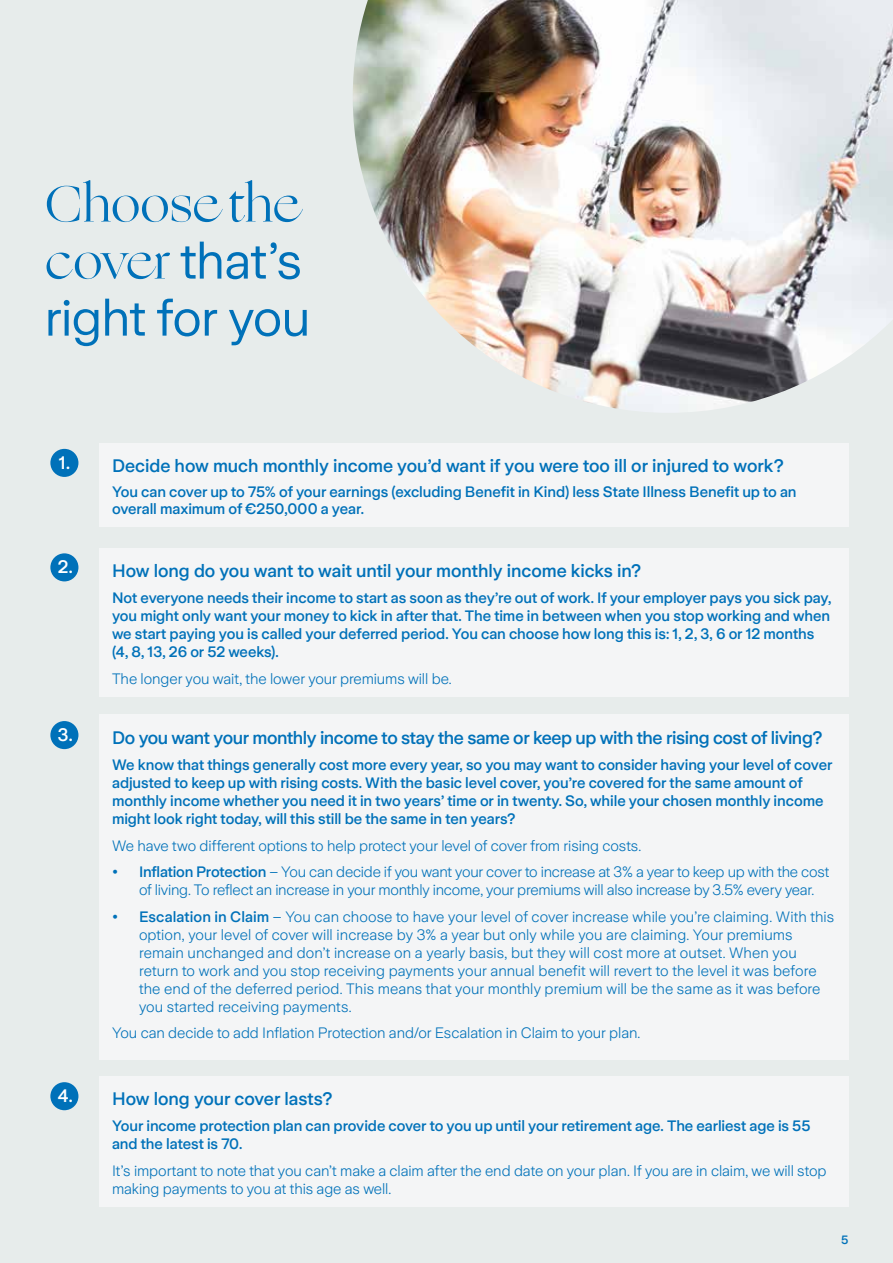
<style>
.page{position:relative;width:893px;height:1263px;background:#e7eceb}
.page>*{position:absolute;margin:0;border:0;box-sizing:border-box;transform-origin:0 0}
.t1{font:51px/57px "Zurich Sans";letter-spacing:-.015em;color:#0071b9}
.t2{font:51px "Ogg";letter-spacing:-.005em;color:#0071b9}
.t3{font:500 18px "Zurich Sans";letter-spacing:-.01em;color:#0071b9}
.t4{font:500 18px "Zurich Sans";color:#fff}
.t5{font:300 15px/18px "Zurich Sans";letter-spacing:-.005em;color:#0071b9}
.t6{font:500 15px/18px "Zurich Sans";letter-spacing:-.005em;color:#0071b9}
.t7{font:500 12px "Zurich Sans";color:#0071b9}
.s1{font-family:"Ogg"}
.s2{font-weight:500}
</style>
<div class="page">
<img style="left:353px;top:0;width:540px;height:412px">
<div style="left:99px;top:548px;width:749px;height:149px;background:#f4f5f6"></div>
<div style="left:99px;top:1076px;width:749px;height:130px;background:#f4f5f6"></div>
<div style="left:99px;top:715px;width:749px;height:345px;background:#f4f5f6"></div>
<div style="left:50px;top:449px;width:28px;height:28px;background:#0071b9;border-radius:50%"></div>
<div style="left:50px;top:553px;width:28px;height:28px;background:#0071b9;border-radius:50%"></div>
<div style="left:50px;top:1082px;width:28px;height:28px;background:#0071b9;border-radius:50%"></div>
<div style="left:50px;top:721px;width:28px;height:28px;background:#0071b9;border-radius:50%"></div>
<div style="left:99px;top:443px;width:749px;height:84px;background:#f4f5f6"></div>
<h1 class="t2" style="left:45px;top:171px;width:256px">Choose the</h1>
<h1 class="t1" style="left:45px;top:233px;width:267px"><span class="s1">cover</span> that’s right for you</h1>
<p class="t4" style="left:59px;top:453px;width:13px">1.</p>
<p class="t3" style="left:112px;top:456px;width:673px">Decide how much monthly income you’d want if you were too ill or injured to work?</p>
<p class="t6" style="left:112px;top:484px;width:686px;line-height:16.5px">You can cover up to 75% of your earnings (excluding Benefit in Kind) less State Illness Benefit up to an overall maximum of €250,000 a year.</p>
<p class="t4" style="left:58px;top:557px;width:17px">2.</p>
<p class="t3" style="left:112px;top:561px;width:531px">How long do you want to wait until your monthly income kicks in?</p>
<p class="t6" style="left:112px;top:589px;width:721px">Not everyone needs their income to start as soon as they’re out of work. If your employer pays you sick pay, you might only want your money to kick in after that. The time in between when you stop working and when we start paying you is called your deferred period. You can choose how long this is: 1, 2, 3, 6 or 12 months (4, 8, 13, 26 or 52 weeks).</p>
<p class="t5" style="left:112px;top:670px;width:341px">The longer you wait, the lower your premiums will be.</p>
<p class="t4" style="left:58px;top:725px;width:16px">3.</p>
<p class="t3" style="left:112px;top:727px;width:712px">Do you want your monthly income to stay the same or keep up with the rising cost of living?</p>
<p class="t6" style="left:112px;top:756px;width:722px">We know that things generally cost more every year, so you may want to consider having your level of cover adjusted to keep up with rising costs. With the basic level cover, you’re covered for the same amount of monthly income whether you need it in two years’ time or in twenty. So, while your chosen monthly income might look right today, will this still be the same in ten years?</p>
<p class="t5" style="left:112px;top:837px;width:531px">We have two different options to help protect your level of cover from rising costs.</p>
<p class="t5" style="left:139px;top:863px;width:692px;text-indent:-27px"><span class="s2">• Inflation Protection</span> – You can decide if you want your cover to increase at 3% a year to keep up with the cost of living. To reflect an increase in your monthly income, your premiums will also increase by 3.5% every year.</p>
<p class="t5" style="left:139px;top:908px;width:697px;text-indent:-27px"><span class="s2">• Escalation in Claim</span> – You can choose to have your level of cover increase while you’re claiming. With this option, your level of cover will increase by 3% a year but only while you are claiming. Your premiums remain unchanged and don’t increase on a yearly basis, but they will cost more at outset. When you return to work and you stop receiving payments your annual benefit will revert to the level it was before the end of the deferred period. This means that your monthly premium will be the same as it was before you started receiving payments.</p>
<p class="t5" style="left:112px;top:1024px;width:530px">You can decide to add Inflation Protection and/or Escalation in Claim to your plan.</p>
<p class="t4" style="left:58px;top:1086px;width:16px">4.</p>
<p class="t3" style="left:112px;top:1089px;width:222px">How long your cover lasts?</p>
<p class="t6" style="left:112px;top:1117px;width:700px">Your income protection plan can provide cover to you up until your retirement age. The earliest age is 55 and the latest is 70.</p>
<p class="t5" style="left:112px;top:1162px;width:716px">It’s important to note that you can’t make a claim after the end date on your plan. If you are in claim, we will stop making payments to you at this age as well.</p>
<p class="t7" style="left:841px;top:1233px;width:9px">5</p>
</div>
